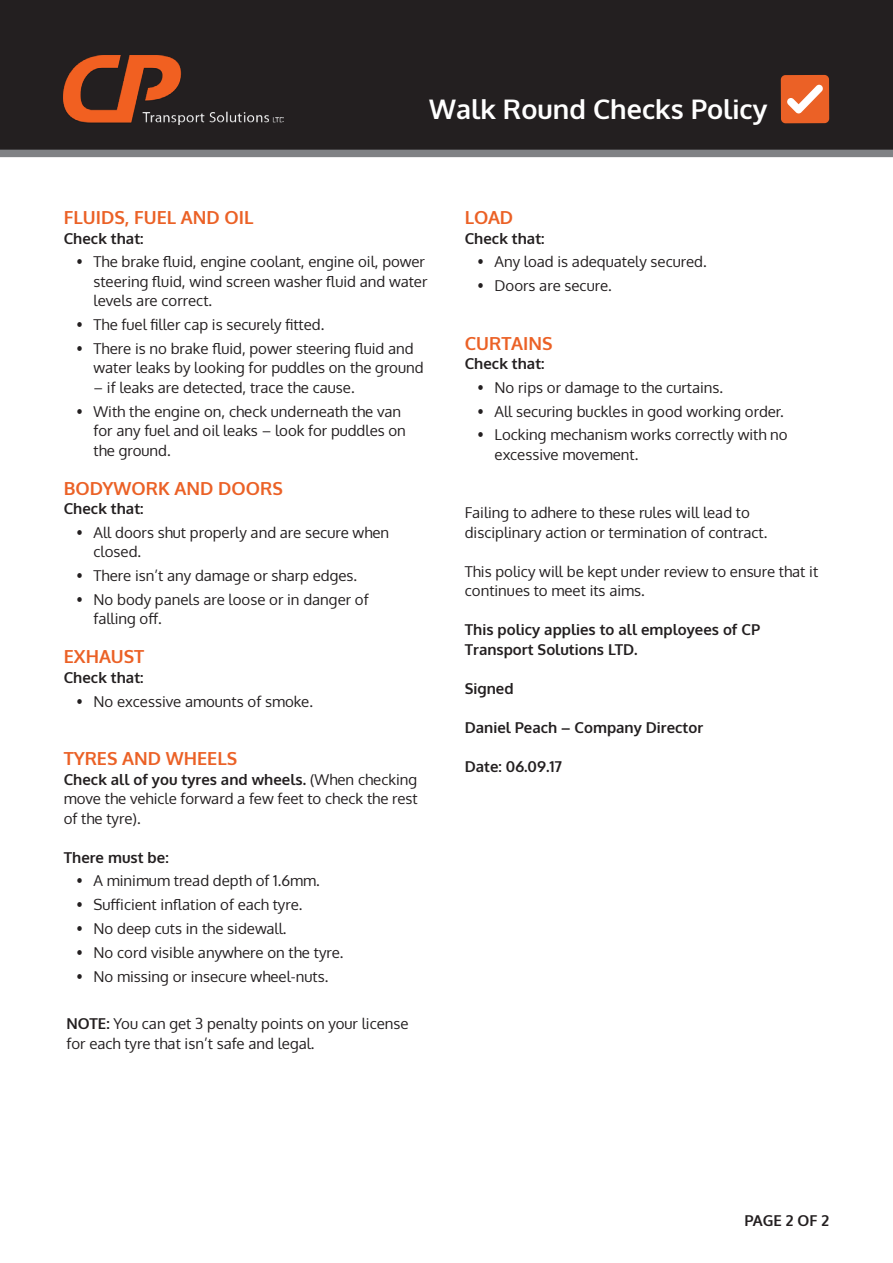
<style>
.page{position:relative;width:893px;height:1263px;background:#fff}
.page>*{position:absolute;margin:0;border:0;box-sizing:border-box;transform-origin:0 0}
.t1{font:700 27px "Oxygen";color:#fff}
.HEADING{font:700 18px "Oxygen";color:#eb6126}
.BOLD{font:15px/19.5px "Oxygen";color:#231f20}
.BOLD-2{font:700 15px/19.5px "Oxygen";color:#231f20}
.BULLETS{font:15px/19.5px "Oxygen";color:#231f20}
.s1{font-weight:700}
</style>
<div class="page">
<div style="left:0;top:0;width:893px;height:152px;background:#231f20"></div>
<img style="left:64px;top:55px;width:219px;height:69px">
<div style="left:0;top:150px;width:893px;height:7px;background:#808285"></div>
<div style="left:781px;top:75px;width:48px;height:48px;background:#eb6126;border-radius:5px"></div>
<svg style="left:787px;top:85px;width:36px;height:28px"></svg>
<p class="t1" style="left:429px;top:92px;width:340px">Walk Round Checks Policy</p>
<p class="HEADING" style="left:64px;top:206px;width:191px">FLUIDS, FUEL AND OIL</p>
<p class="BOLD-2" style="left:64px;top:229px;width:81px">Check that:</p>
<p class="BOLD" style="left:94px;top:252px;width:335px;text-indent:-17px">• The brake fluid, engine coolant, engine oil, power steering fluid, wind screen washer fluid and water levels are correct.</p>
<p class="BOLD" style="left:77px;top:315px;width:249px">• The fuel filler cap is securely fitted.</p>
<p class="BOLD" style="left:94px;top:339px;width:332px;text-indent:-17px">• There is no brake fluid, power steering fluid and water leaks by looking for puddles on the ground</p>
<p class="BOLD" style="left:94px;top:378px;width:263px">– if leaks are detected, trace the cause.</p>
<p class="BOLD" style="left:94px;top:402px;width:314px;text-indent:-17px">• With the engine on, check underneath the van for any fuel and oil leaks – look for puddles on the ground.</p>
<p class="HEADING" style="left:64px;top:477px;width:221px">BODYWORK AND DOORS</p>
<p class="BOLD-2" style="left:64px;top:499px;width:81px">Check that:</p>
<p class="BOLD" style="left:94px;top:523px;width:297px;text-indent:-17px">• All doors shut properly and are secure when closed.</p>
<p class="BOLD" style="left:77px;top:566px;width:282px">• There isn’t any damage or sharp edges.</p>
<p class="BOLD" style="left:94px;top:590px;width:277px;text-indent:-17px">• No body panels are loose or in danger of falling off.</p>
<p class="HEADING" style="left:64px;top:646px;width:82px">EXHAUST</p>
<p class="BOLD-2" style="left:64px;top:668px;width:81px">Check that:</p>
<p class="BOLD" style="left:77px;top:692px;width:238px">• No excessive amounts of smoke.</p>
<p class="HEADING" style="left:64px;top:747px;width:175px">TYRES AND WHEELS</p>
<p class="BOLD" style="left:64px;top:770px;width:356px;text-align:justify"><span class="s1">Check all of you tyres and wheels.</span> (When checking move the vehicle forward a few feet to check the rest of the tyre).</p>
<p class="BOLD-2" style="left:64px;top:848px;width:106px">There must be:</p>
<p class="BOLD" style="left:77px;top:871px;width:245px">• A minimum tread depth of 1.6mm.</p>
<p class="BOLD" style="left:77px;top:895px;width:227px">• Sufficient inflation of each tyre.</p>
<p class="BOLD" style="left:77px;top:919px;width:212px">• No deep cuts in the sidewall.</p>
<p class="BOLD" style="left:77px;top:943px;width:268px">• No cord visible anywhere on the tyre.</p>
<p class="BOLD" style="left:77px;top:966px;width:253px">• No missing or insecure wheel-nuts.</p>
<p class="BULLETS" style="left:67px;top:1014px;width:344px"><span class="s1">NOTE:</span> You can get 3 penalty points on your license for each tyre that isn’t safe and legal.</p>
<p class="HEADING" style="left:465px;top:206px;width:50px">LOAD</p>
<p class="BOLD-2" style="left:465px;top:229px;width:81px">Check that:</p>
<p class="BOLD" style="left:477px;top:252px;width:231px">• Any load is adequately secured.</p>
<p class="BOLD" style="left:477px;top:276px;width:136px">• Doors are secure.</p>
<p class="HEADING" style="left:465px;top:332px;width:89px">CURTAINS</p>
<p class="BOLD-2" style="left:465px;top:354px;width:81px">Check that:</p>
<p class="BOLD" style="left:477px;top:378px;width:247px">• No rips or damage to the curtains.</p>
<p class="BOLD" style="left:477px;top:402px;width:308px">• All securing buckles in good working order.</p>
<p class="BOLD" style="left:495px;top:425px;width:295px;text-indent:-17px">• Locking mechanism works correctly with no excessive movement.</p>
<p class="BOLD" style="left:465px;top:503px;width:304px">Failing to adhere to these rules will lead to disciplinary action or termination of contract.</p>
<p class="BOLD" style="left:465px;top:562px;width:355px">This policy will be kept under review to ensure that it continues to meet its aims.</p>
<p class="BOLD-2" style="left:465px;top:621px;width:297px">This policy applies to all employees of CP<br>Transport Solutions LTD.</p>
<p class="BOLD-2" style="left:465px;top:679px;width:50px">Signed</p>
<p class="BOLD-2" style="left:465px;top:718px;width:240px">Daniel Peach – Company Director</p>
<p class="BOLD-2" style="left:465px;top:757px;width:99px">Date: 06.09.17</p>
<p class="BOLD-2" style="left:744px;top:1211px;width:86px">PAGE 2 OF 2</p>
</div>
